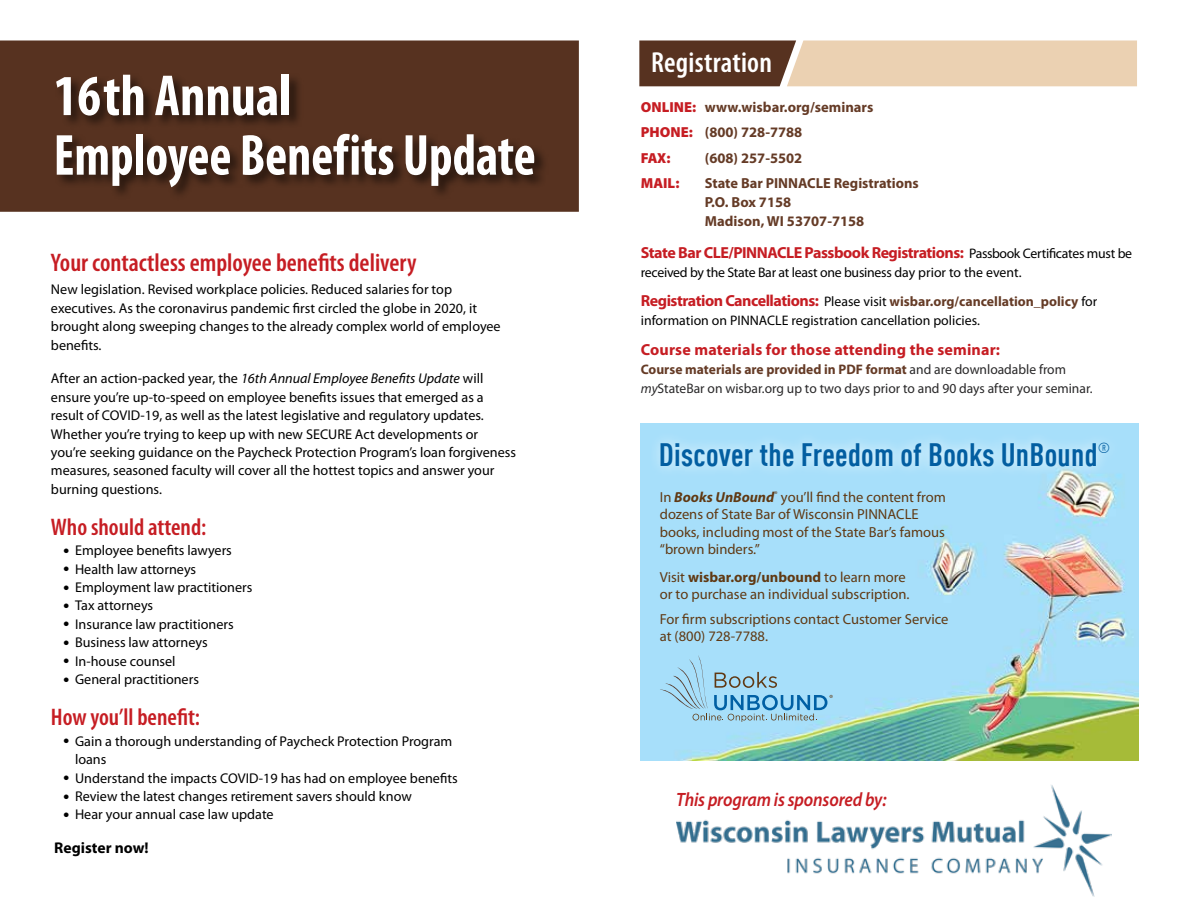
<style>
.page{position:relative;width:1188px;height:918px;background:#fff}
.page>*{position:absolute;margin:0;border:0;box-sizing:border-box;transform-origin:0 0}
.t1{font:700 condensed 58.35px/59.6px "Myriad Pro";color:#fff;scale:.95 1}
.t2{font:700 condensed 31.65px "DIN Offc";letter-spacing:.01em;color:#025ea1}
.t3{font:600 condensed 29.1px "Myriad Pro";letter-spacing:.01em;color:#fff}
.t4{font:600 condensed 25.5px "Myriad Pro";color:#c61d23}
.t5{font:600 condensed 24px "Myriad Pro";color:#c61d23}
.t6{font:italic 600 19.35px "Myriad Pro";letter-spacing:-.01em;color:#c61d23;scale:.9 1}
.t7{font:700 16.05px "Myriad Pro";letter-spacing:-.03em;color:#c61d23}
.t8{font:700 16.05px "Myriad Pro";letter-spacing:.01em;color:#c61d23}
.t9{font:700 15.6px "Myriad Pro";color:#000}
.t10{font:14.55px/17.4px "Myriad Pro";color:#603913}
.t11{font:700 14.55px/25.5px "Myriad Pro";color:#653b26}
.t12{font:900 14.55px "Myriad Pro";color:#c61d23}
.t13{font:14.1px/18.5px "Myriad Pro";color:#000}
.t14{font:13.8px/29.4px "Myriad Pro";letter-spacing:-.02em;color:#000}
.t15{font:13.8px/18.9px "Myriad Pro";color:#292829}
.t16{font:13.8px "Myriad Pro";color:#000}
.s1{font-style:italic}
.s2{font-weight:900;color:#c61d23}
.s3{font-weight:400;font-size:13.8px;color:#000}
.s4{font-weight:700;font-size:16.05px;color:#c61d23}
.s5{font-weight:700;color:#653b26}
.s6{font-weight:700;font-style:italic}
.s7{font-weight:700}
</style>
<div class="page">
<div style="left:1px;top:41px;width:577px;height:170px;background:#573220"></div>
<div style="left:0;top:40px;width:579px;height:172px;border:1px solid #573220"></div>
<div style="left:55px;top:73px;width:494px;height:129px;background:#000;opacity:.6"></div>
<svg style="left:639px;top:40px;width:498px;height:46px;background:#bfa388"></svg>
<img style="left:641px;top:424px;width:497px;height:336px">
<div style="left:649px;top:431px;width:472px;height:47px;background:#fff;opacity:.75"></div>
<svg style="left:660px;top:655px;width:173px;height:67px;background:#98cde7"></svg>
<img style="left:676px;top:785px;width:435px;height:112px">
<h1 class="t1" style="left:54px;top:65px;width:509px">16th Annual<br>Employee Benefits Update</h1>
<h3 class="t4" style="left:51px;top:247px;width:367px">Your contactless employee benefits delivery</h3>
<p class="t13" style="left:51px;top:280px;width:451px">New legislation. Revised workplace policies. Reduced salaries for top executives. As the coronavirus pandemic first circled the globe in 2020, it brought along sweeping changes to the already complex world of employee benefits.</p>
<p class="t13" style="left:51px;top:369px;width:467px">After an action-packed year, the <span class="s1">16th Annual Employee Benefits Update</span> will ensure you’re up-to-speed on employee benefits issues that emerged as a result of COVID-19, as well as the latest legislative and regulatory updates.<br>Whether you’re trying to keep up with new SECURE Act developments or you’re seeking guidance on the Paycheck Protection Program’s loan forgiveness measures, seasoned faculty will cover all the hottest topics and answer your burning questions.</p>
<h3 class="t5" style="left:51px;top:512px;width:157px">Who should attend:</h3>
<p class="t13" style="left:64px;top:541px;width:170px">● Employee benefits lawyers</p>
<p class="t13" style="left:64px;top:559px;width:134px">● Health law attorneys</p>
<p class="t13" style="left:64px;top:578px;width:190px">● Employment law practitioners</p>
<p class="t13" style="left:64px;top:596px;width:91px">● Tax attorneys</p>
<p class="t13" style="left:64px;top:615px;width:172px">● Insurance law practitioners</p>
<p class="t13" style="left:64px;top:633px;width:146px">● Business law attorneys</p>
<p class="t13" style="left:64px;top:652px;width:113px">● In-house counsel</p>
<p class="t13" style="left:64px;top:670px;width:137px">● General practitioners</p>
<h3 class="t5" style="left:51px;top:702px;width:151px">How you’ll benefit:</h3>
<p class="t13" style="left:75px;top:732px;width:379px;text-indent:-11px">● Gain a thorough understanding of Paycheck Protection Program loans</p>
<p class="t13" style="left:64px;top:768px;width:396px">● Understand the impacts COVID-19 has had on employee benefits</p>
<p class="t13" style="left:64px;top:787px;width:350px">● Review the latest changes retirement savers should know</p>
<p class="t13" style="left:64px;top:805px;width:212px">● Hear your annual case law update</p>
<p class="t9" style="left:54px;top:838px;width:96px">Register now!</p>
<h3 class="t3" style="left:651px;top:45px;width:123px">Registration</h3>
<p class="t11" style="left:641px;top:94px;width:234px"><span class="s2">ONLINE:</span> www.wisbar.org/seminars<br><span class="s2">PHONE:</span> (800) 728-7788<br><span class="s2">FAX:</span></p>
<p class="t11" style="left:705px;top:145px;width:99px">(608) 257-5502</p>
<p class="t12" style="left:641px;top:174px;width:40px">MAIL:</p>
<p class="t11" style="left:705px;top:174px;width:216px;line-height:18.9px">State Bar PINNACLE Registrations<br>P.O. Box 7158<br>Madison, WI 53707-7158</p>
<p class="t7" style="left:641px;top:242px;width:493px">State Bar CLE/PINNACLE Passbook Registrations: <span class="s3">Passbook Certificates must be</span></p>
<p class="t14" style="left:641px;top:258px;width:458px">received by the State Bar at least one business day prior to the event.<br><span class="s4">Registration Cancellations:</span> Please visit <span class="s5">wisbar.org/cancellation_policy</span> for</p>
<p class="t16" style="left:641px;top:312px;width:341px">information on PINNACLE registration cancellation policies.</p>
<p class="t8" style="left:641px;top:339px;width:361px">Course materials for those attending the seminar:</p>
<p class="t15" style="left:641px;top:359px;width:453px"><span class="s5">Course materials are provided in PDF format</span> and are downloadable from <span class="s1">my</span>StateBar on wisbar.org up to two days prior to and 90 days after your seminar.</p>
<h2 class="t2" style="left:659px;top:436px;width:453px">Discover the Freedom of Books UnBound<sup>®</sup></h2>
<p class="t10" style="left:660px;top:488px;width:288px">In <span class="s6">Books UnBound</span><sup>®</sup> you’ll find the content from dozens of State Bar of Wisconsin PINNACLE books, including most of the State Bar’s famous “brown binders.”</p>
<p class="t10" style="left:660px;top:568px;width:251px">Visit <span class="s7">wisbar.org/unbound</span> to learn more or to purchase an individual subscription.</p>
<p class="t10" style="left:660px;top:610px;width:290px">For firm subscriptions contact Customer Service at (800) 728-7788.</p>
<h3 class="t6" style="left:676px;top:787px;width:235px">This program is sponsored by:</h3>
</div>
